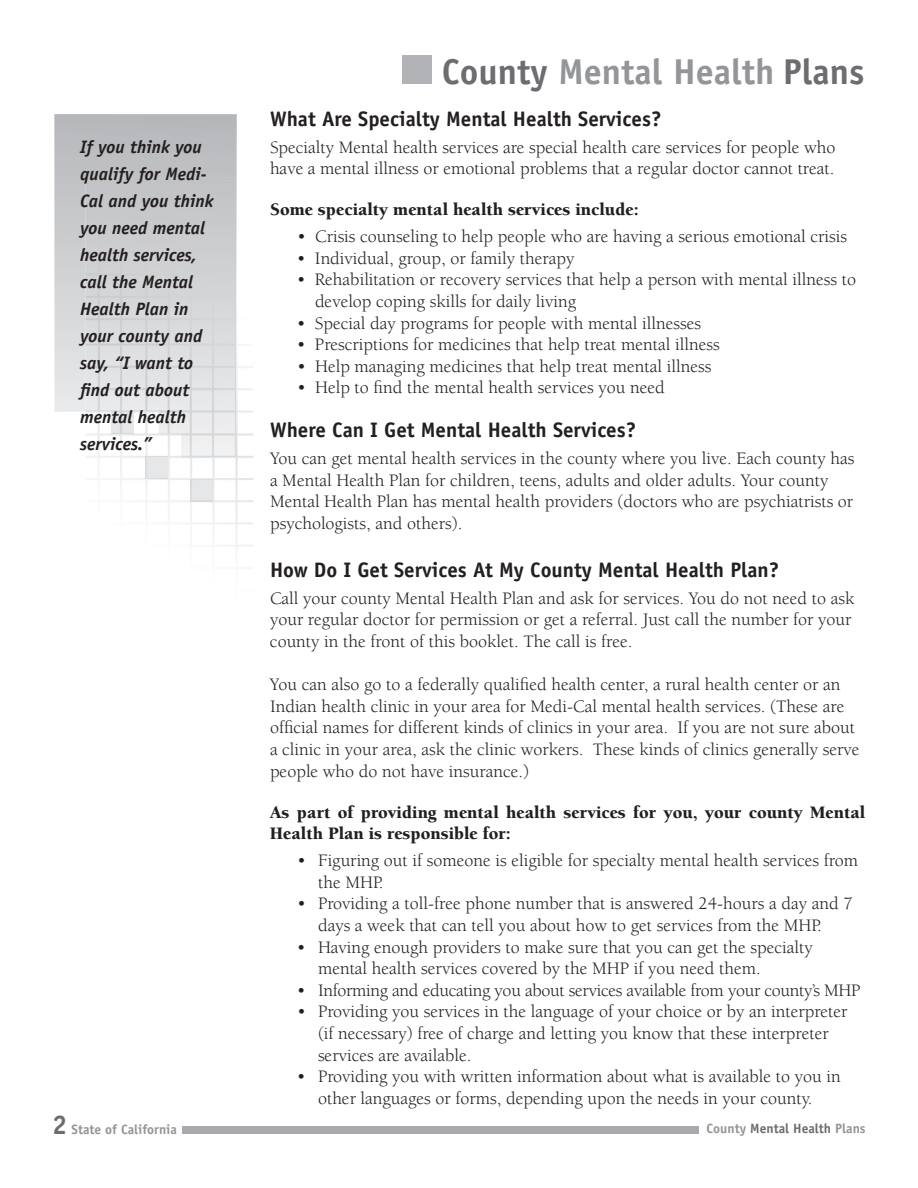
<style>
.page{position:relative;width:918px;height:1188px;background:#fff}
.page>*{position:absolute;margin:0;border:0;box-sizing:border-box;transform-origin:0 0}
.t1{font:700 36px "Officina Sans";color:#939598}
.t2{font:700 27px "Officina Sans";color:#6c6d70}
.t3{font:700 21px "Officina Sans";color:#231f20}
.t4{font:18px/21.6px "Berkeley";color:#231f20}
.t5{font:italic 700 18px/27px "Officina Sans";color:#231f20}
.t6{font:900 18px/21.6px "Berkeley";color:#231f20}
.t7{font:700 13.5px "Officina Sans";color:#6c6d70}
.t8{font:700 13.5px "Officina Sans";color:#939598}
.s1{color:#6c6d70}
.s2{color:#939598}
</style>
<div class="page">
<div style="left:402px;top:55px;width:30px;height:29px;background:#b2b3b7"></div>
<img style="left:98px;top:366px;width:155px;height:187px">
<svg style="left:54px;top:114px;width:183px;height:298px;background:#c5c6c8"></svg>
<img style="left:85px;top:177px;width:152px;height:281px">
<img style="left:112px;top:412px;width:22px;height:22px">
<img style="left:145px;top:456px;width:22px;height:22px">
<img style="left:190px;top:479px;width:22px;height:23px">
<div style="left:182px;top:1126px;width:517px;height:8px;background:#a8a9ad"></div>
<p class="t5" style="left:80px;top:134px;width:135px">If you think you qualify for Medi-<br>Cal and you think you need mental health services, call the Mental<br>Health Plan in your county and say, “I want to find out about mental health services.”</p>
<h1 class="t1" style="left:442px;top:49px;width:424px"><span class="s1">County</span> Mental Health <span class="s1">Plans</span></h1>
<p class="t3" style="left:270px;top:105px;width:393px">What Are Specialty Mental Health Services?</p>
<p class="t4" style="left:270px;top:136px;width:567px">Specialty Mental health services are special health care services for people who have a mental illness or emotional problems that a regular doctor cannot treat.</p>
<p class="t6" style="left:270px;top:199px;width:370px">Some specialty mental health services include:</p>
<p class="t4" style="left:297px;top:226px;width:552px">• Crisis counseling to help people who are having a serious emotional crisis</p>
<p class="t4" style="left:297px;top:248px;width:279px">• Individual, group, or family therapy</p>
<p class="t4" style="left:315px;top:269px;width:543px;text-indent:-18px">• Rehabilitation or recovery services that help a person with mental illness to develop coping skills for daily living</p>
<p class="t4" style="left:297px;top:313px;width:406px">• Special day programs for people with mental illnesses</p>
<p class="t4" style="left:297px;top:334px;width:424px">• Prescriptions for medicines that help treat mental illness</p>
<p class="t4" style="left:297px;top:356px;width:416px">• Help managing medicines that help treat mental illness</p>
<p class="t4" style="left:297px;top:377px;width:369px">• Help to find the mental health services you need</p>
<p class="t3" style="left:270px;top:417px;width:368px">Where Can I Get Mental Health Services?</p>
<p class="t4" style="left:270px;top:448px;width:586px">You can get mental health services in the county where you live. Each county has a Mental Health Plan for children, teens, adults and older adults. Your county Mental Health Plan has mental health providers (doctors who are psychiatrists or psychologists, and others).</p>
<p class="t3" style="left:270px;top:556px;width:511px">How Do I Get Services At My County Mental Health Plan?</p>
<p class="t4" style="left:270px;top:588px;width:586px">Call your county Mental Health Plan and ask for services. You do not need to ask your regular doctor for permission or get a referral. Just call the number for your county in the front of this booklet. The call is free.</p>
<p class="t4" style="left:270px;top:674px;width:591px">You can also go to a federally qualified health center, a rural health center or an Indian health clinic in your area for Medi-Cal mental health services. (These are official names for different kinds of clinics in your area. If you are not sure about a clinic in your area, ask the clinic workers. These kinds of clinics generally serve people who do not have insurance.)</p>
<p class="t6" style="left:270px;top:801px;width:597px">As part of providing mental health services for you, your county Mental<br>Health Plan is responsible for:</p>
<p class="t4" style="left:318px;top:850px;width:542px;text-indent:-21px">• Figuring out if someone is eligible for specialty mental health services from the MHP.</p>
<p class="t4" style="left:297px;top:893px;width:557px;text-align:center">• Providing a toll-free phone number that is answered 24-hours a day and 7 days a week that can tell you about how to get services from the MHP.</p>
<p class="t4" style="left:318px;top:937px;width:496px;text-indent:-21px">• Having enough providers to make sure that you can get the specialty mental health services covered by the MHP if you need them.</p>
<p class="t4" style="left:297px;top:980px;width:565px">• Informing and educating you about services available from your county’s MHP</p>
<p class="t4" style="left:318px;top:1001px;width:531px;text-indent:-21px">• Providing you services in the language of your choice or by an interpreter (if necessary) free of charge and letting you know that these interpreter services are available.</p>
<p class="t4" style="left:297px;top:1066px;width:545px;text-align:center">• Providing you with written information about what is available to you in other languages or forms, depending upon the needs in your county.</p>
<h2 class="t2" style="left:52px;top:1108px;width:17px">2</h2>
<p class="t7" style="left:706px;top:1120px;width:161px"><span class="s2">County</span> Mental Health <span class="s2">Plans</span></p>
<p class="t8" style="left:72px;top:1121px;width:107px">State of California</p>
</div>
